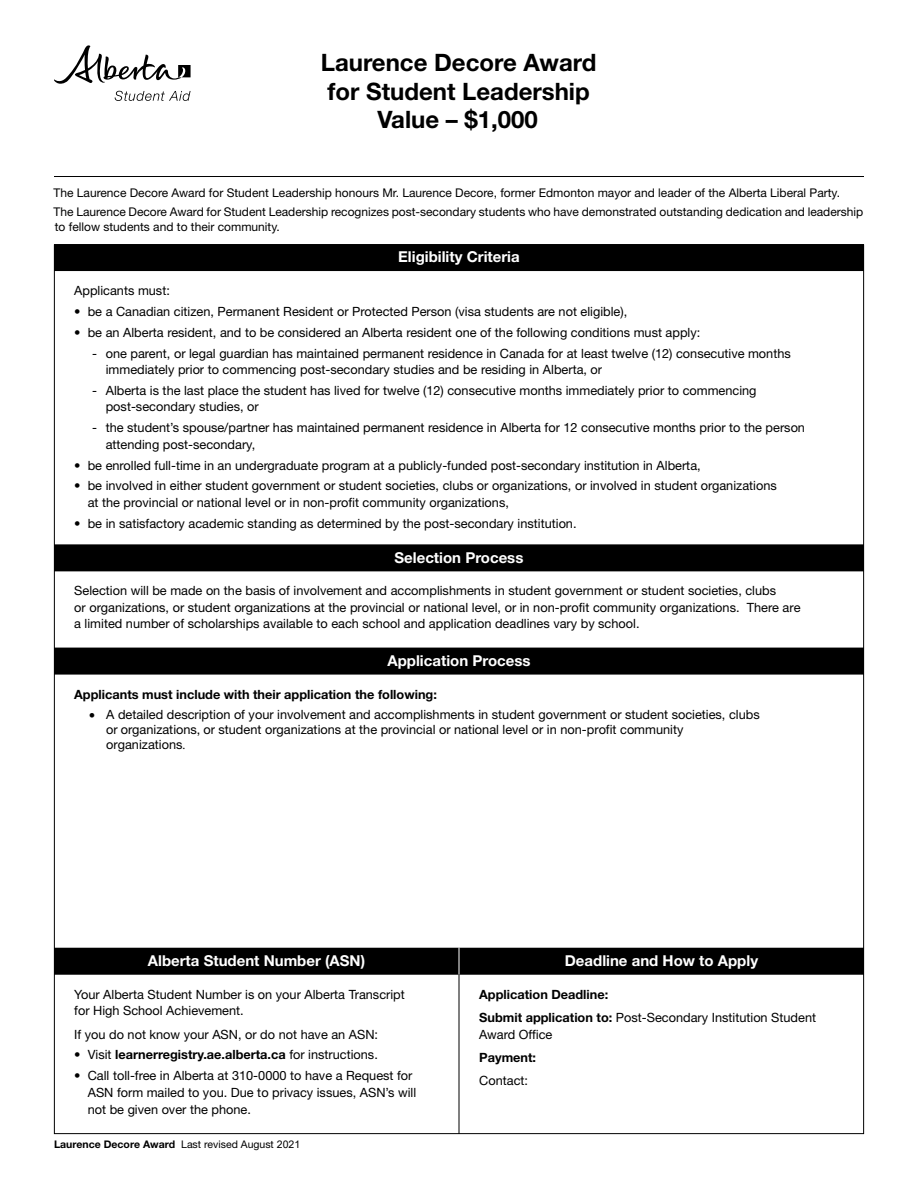
<style>
.page{position:relative;width:918px;height:1188px;background:#fff}
.page>*{position:absolute;margin:0;border:0;box-sizing:border-box;transform-origin:0 0}
.t1{font:700 24px/28.5px "Helvetica Neue LT Std";color:#000;text-align:center}
.t2{font:700 15px "Helvetica Neue LT Std";color:#fff}
.t3{font:12.75px/16.5px "Helvetica Neue LT Std";color:#000}
.t4{font:700 12.75px/23.2px "Helvetica Neue LT Std";color:#000}
.t5{font:12px/19.4px "Helvetica Neue LT Std";color:#000}
.s1{font-family:"Minion Pro"}
.s2{font-weight:400}
.s3{font-weight:700;font-size:15px;color:#fff}
</style>
<div class="page">
<svg style="left:54px;top:45px;width:137px;height:56px"></svg>
<hr style="left:54px;top:176px;width:810px;height:1px;background:#000">
<div style="left:54px;top:244px;width:810px;height:27px;background:#000"></div>
<div style="left:54px;top:544px;width:810px;height:27px;background:#000"></div>
<div style="left:54px;top:648px;width:810px;height:27px;background:#000"></div>
<div style="left:54px;top:948px;width:405px;height:27px;background:#000"></div>
<div style="left:459px;top:948px;width:405px;height:27px;background:#000"></div>
<hr style="left:459px;top:974px;width:1px;height:160px;background:#000">
<svg style="left:459px;top:948px;width:1px;height:27px"></svg>
<h1 class="t1" style="left:321px;top:48px;width:277px">Laurence Decore Award for Student Leadership<br>Value – $1,000</h1>
<p class="t5" style="left:54px;top:183px;width:811px">The Laurence Decore Award for Student Leadership honours Mr. Laurence Decore, former Edmonton mayor and leader of the Alberta Liberal Party.<br>The Laurence Decore Award for Student Leadership recognizes post-secondary students who have demonstrated outstanding dedication and leadership</p>
<p class="t5" style="left:55px;top:217px;width:226px">to fellow students and to their community.</p>
<p class="t2" style="left:398px;top:248px;width:123px">Eligibility Criteria</p>
<p class="t3" style="left:74px;top:282px;width:97px">Applicants must:</p>
<p class="t3" style="left:74px;top:303px;width:555px">• be a Canadian citizen, Permanent Resident or Protected Person (visa students are not eligible),</p>
<p class="t3" style="left:74px;top:324px;width:628px">• be an Alberta resident, and to be considered an Alberta resident one of the following conditions must apply:</p>
<p class="t3" style="left:106px;top:345px;width:687px;text-indent:-14px">- one parent, or legal guardian has maintained permanent residence in Canada for at least twelve (12) consecutive months immediately prior to commencing post-secondary studies and be residing in Alberta, or</p>
<p class="t3" style="left:106px;top:382px;width:652px;text-indent:-14px">- Alberta is the last place the student has lived for twelve (12) consecutive months immediately prior to commencing post-secondary studies, or</p>
<p class="t3" style="left:106px;top:419px;width:701px;text-indent:-14px">- the student’s spouse/partner has maintained permanent residence in Alberta for 12 consecutive months prior to the person attending post-secondary,</p>
<p class="t3" style="left:74px;top:457px;width:628px">• be enrolled full-time in an undergraduate program at a publicly-funded post-secondary institution in Alberta,</p>
<p class="t3" style="left:88px;top:477px;width:691px;text-indent:-14px">• be involved in either student government or student societies, clubs or organizations, or involved in student organizations at the provincial or national level or in non-profit community organizations,</p>
<p class="t3" style="left:74px;top:515px;width:504px">• be in satisfactory academic standing as determined by the post-secondary institution.</p>
<p class="t2" style="left:395px;top:548px;width:130px">Selection Process</p>
<p class="t3" style="left:74px;top:582px;width:728px">Selection will be made on the basis of involvement and accomplishments in student government or student societies, clubs<br>or organizations, or student organizations at the provincial or national level, or in non-profit community organizations. There are a limited number of scholarships available to each school and application deadlines vary by school.</p>
<p class="t2" style="left:387px;top:651px;width:145px">Application Process</p>
<p class="t4" style="left:74px;top:682px;width:364px">Applicants must include with their application the following:</p>
<p class="t3" style="left:106px;top:707px;width:655px;line-height:14.9px;text-indent:-17px">• A detailed description of your involvement and accomplishments in student government or student societies, clubs or organizations, or student organizations at the provincial or national level or in non-profit community organizations<span class="s1">.</span></p>
<p class="t2" style="left:148px;top:951px;width:219px">Alberta Student Number (ASN)</p>
<p class="t3" style="left:74px;top:986px;width:332px">Your Alberta Student Number is on your Alberta Transcript for High School Achievement.</p>
<p class="t3" style="left:74px;top:1026px;width:305px">If you do not know your ASN, or do not have an ASN:</p>
<p class="t4" style="left:74px;top:1043px;width:305px"><span class="s2">• Visit</span> learnerregistry.ae.alberta.ca <span class="s2">for instructions.</span></p>
<p class="t3" style="left:88px;top:1067px;width:330px;text-indent:-14px">• Call toll-free in Alberta at 310-0000 to have a Request for<br>ASN form mailed to you. Due to privacy issues, ASN’s will not be given over the phone.<span class="s3">D</span></p>
<p class="t2" style="left:565px;top:951px;width:195px">Deadline and How to Apply</p>
<p class="t4" style="left:479px;top:982px;width:338px">Application Deadline:<br>Submit application to: <span class="s2">Post-Secondary Institution Student</span></p>
<p class="t3" style="left:479px;top:1026px;width:75px">Award Office</p>
<p class="t4" style="left:479px;top:1045px;width:58px">Payment:</p>
<p class="t3" style="left:479px;top:1072px;width:50px">Contact:</p>
</div>
